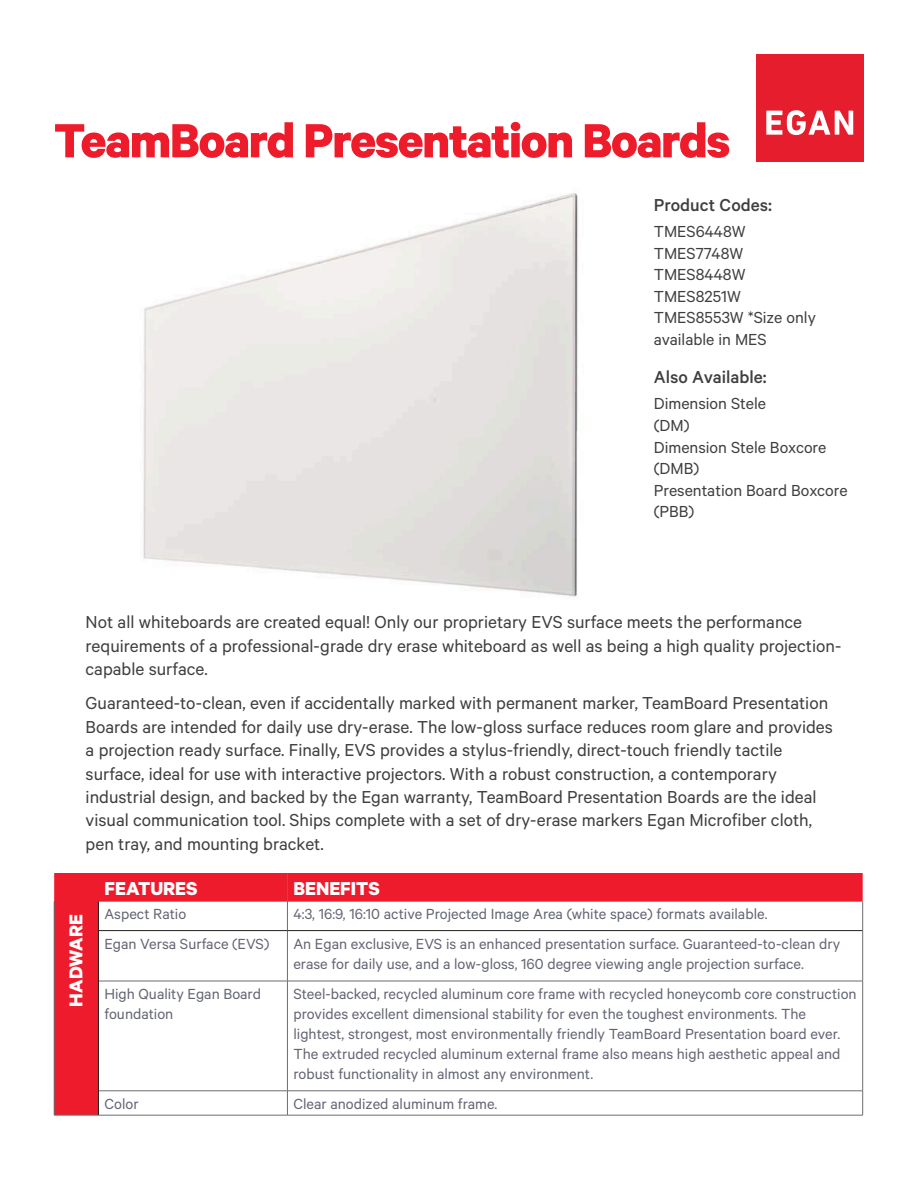
<style>
.page{position:relative;width:918px;height:1188px;background:#fff}
.page>*{position:absolute;margin:0;border:0;box-sizing:border-box;transform-origin:0 0}
.t1{font:700 54px "Calibre";letter-spacing:-.025em;color:#ee1b2a}
.Sub_heading_2{font:700 21px "Calibre";color:#fff}
.Paragraph_Style_1{font:19.5px/23.4px "Calibre";color:#3e3e3e}
.Sub_heading_2-2{font:500 19.5px "Calibre";color:#3f3f3f}
.Body{font:18px/21.6px "Calibre";color:#3f3f3f}
.Table_Text{font:16.5px/19.8px "Calibre";color:#636574}
</style>
<div class="page">
<div style="left:756px;top:54px;width:108px;height:108px;background:#e51d2d"></div>
<svg style="left:766px;top:110px;width:87px;height:25px"></svg>
<img style="left:143px;top:193px;width:435px;height:404px">
<div style="left:54px;top:902px;width:44px;height:213px;background:#ee1b2c"></div>
<hr style="left:54px;top:931px;width:1px;height:50px;background:#6c6d70">
<hr style="left:287px;top:931px;width:1px;height:50px;background:#6c6d70">
<hr style="left:862px;top:931px;width:1px;height:50px;background:#6c6d70">
<hr style="left:54px;top:981px;width:1px;height:110px;background:#6c6d70">
<hr style="left:99px;top:981px;width:188px;height:1px;background:#6c6d70">
<hr style="left:287px;top:981px;width:576px;height:1px;background:#6c6d70">
<hr style="left:287px;top:981px;width:1px;height:110px;background:#6c6d70">
<hr style="left:862px;top:981px;width:1px;height:110px;background:#6c6d70">
<svg style="left:54px;top:1091px;width:1px;height:24px"></svg>
<hr style="left:99px;top:1091px;width:188px;height:1px;background:#6c6d70">
<hr style="left:287px;top:1091px;width:576px;height:1px;background:#6c6d70">
<svg style="left:287px;top:1092px;width:1px;height:23px"></svg>
<svg style="left:862px;top:1091px;width:1px;height:24px"></svg>
<hr style="left:54px;top:1115px;width:44px;height:1px;background:#6c6d70">
<hr style="left:98px;top:1115px;width:189px;height:1px;background:#6c6d70">
<hr style="left:287px;top:1115px;width:576px;height:1px;background:#6c6d70">
<svg style="left:54px;top:873px;width:809px;height:58px"></svg>
<hr style="left:98px;top:930px;width:189px;height:1px;background:#231f20">
<hr style="left:98px;top:931px;width:1px;height:50px;background:#231f20">
<hr style="left:287px;top:930px;width:575px;height:1px;background:#231f20">
<hr style="left:98px;top:981px;width:1px;height:110px;background:#231f20">
<svg style="left:98px;top:1091px;width:1px;height:24px"></svg>
<p class="t1" style="left:54px;top:108px;width:678px">TeamBoard Presentation Boards</p>
<p class="Sub_heading_2-2" style="left:654px;top:193px;width:120px">Product Codes:</p>
<p class="Body" style="left:654px;top:220px;width:93px">TMES6448W</p>
<p class="Body" style="left:654px;top:241px;width:91px">TMES7748W</p>
<p class="Body" style="left:654px;top:263px;width:93px">TMES8448W</p>
<p class="Body" style="left:654px;top:285px;width:89px">TMES8251W</p>
<p class="Body" style="left:654px;top:306px;width:164px">TMES8553W *Size only available in MES</p>
<p class="Sub_heading_2-2" style="left:654px;top:366px;width:114px">Also Available:</p>
<p class="Body" style="left:654px;top:392px;width:114px">Dimension Stele</p>
<p class="Body" style="left:654px;top:414px;width:37px">(DM)</p>
<p class="Body" style="left:654px;top:436px;width:174px">Dimension Stele Boxcore (DMB)</p>
<p class="Body" style="left:654px;top:479px;width:195px">Presentation Board Boxcore (PBB)</p>
<p class="Paragraph_Style_1" style="left:86px;top:610px;width:757px">Not all whiteboards are created equal! Only our proprietary EVS surface meets the performance requirements of a professional-grade dry erase whiteboard as well as being a high quality projection&shy;capable surface.</p>
<p class="Paragraph_Style_1" style="left:86px;top:691px;width:749px">Guaranteed-to-clean, even if accidentally marked with permanent marker, TeamBoard Presentation Boards are intended for daily use dry-erase. The low-gloss surface reduces room glare and provides a projection ready surface. Finally, EVS provides a stylus-friendly, direct-touch friendly tactile surface, ideal for use with interactive projectors. With a robust construction, a contemporary industrial design, and backed by the Egan warranty, TeamBoard Presentation Boards are the ideal visual communication tool. Ships complete with a set of dry-erase markers Egan Microfiber cloth, pen tray, and mounting bracket.</p>
<p class="Sub_heading_2" style="left:104px;top:875px;width:95px">FEATURES</p>
<p class="Sub_heading_2" style="left:293px;top:875px;width:88px">BENEFITS</p>
<p class="Table_Text" style="left:104px;top:904px;width:83px">Aspect Ratio</p>
<p class="Table_Text" style="left:293px;top:904px;width:476px">4:3, 16:9, 16:10 active Projected Image Area (white space) formats available.</p>
<p class="Table_Text" style="left:104px;top:933px;width:166px">Egan Versa Surface (EVS)</p>
<p class="Table_Text" style="left:293px;top:933px;width:548px">An Egan exclusive, EVS is an enhanced presentation surface. Guaranteed-to-clean dry erase for daily use, and a low-gloss, 160 degree viewing angle projection surface.</p>
<p class="Table_Text" style="left:104px;top:984px;width:158px">High Quality Egan Board foundation</p>
<p class="Table_Text" style="left:293px;top:984px;width:565px">Steel-backed, recycled aluminum core frame with recycled honeycomb core construction provides excellent dimensional stability for even the toughest environments. The lightest, strongest, most environmentally friendly TeamBoard Presentation board ever.<br>The extruded recycled aluminum external frame also means high aesthetic appeal and robust functionality in almost any environment.</p>
<p class="Table_Text" style="left:104px;top:1094px;width:36px">Color</p>
<p class="Table_Text" style="left:293px;top:1094px;width:206px">Clear anodized aluminum frame.</p>
<p class="Sub_heading_2" style="left:63px;top:1007px;width:94px;rotate:-90deg">HADWARE</p>
</div>
